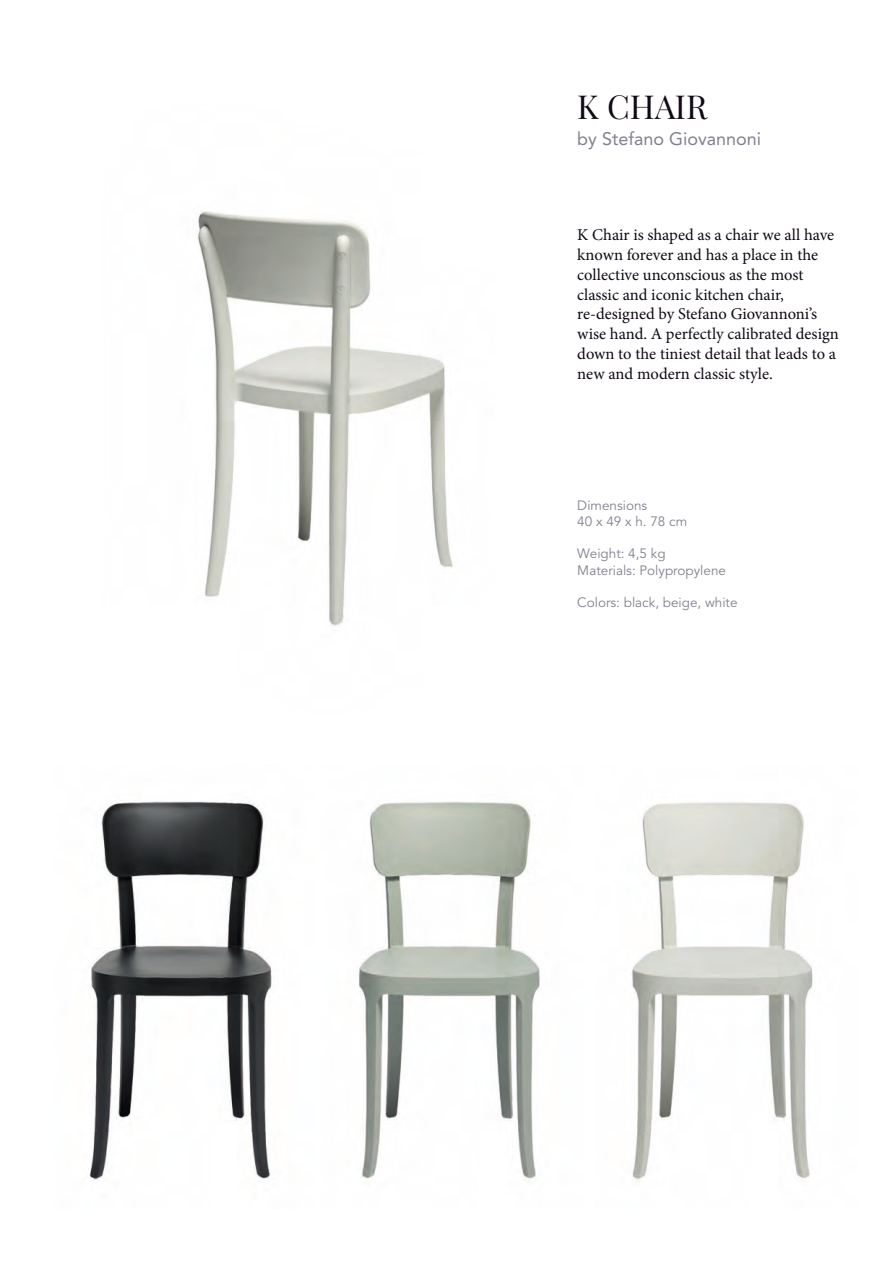
<style>
.page{position:relative;width:893px;height:1263px;background:#fff}
.page>*{position:absolute;margin:0;border:0;box-sizing:border-box;transform-origin:0 0}
.t1{font:33px "Playfair Display SC";color:#100915}
.t2{font:18px "Avenir LT Std";color:#828090}
.t3{font:16.5px/19.8px "Minion Pro";color:#100915}
.t4{font:13.5px "Avenir LT Std";color:#828090}
</style>
<div class="page">
<img style="left:89px;top:800px;width:183px;height:381px">
<img style="left:358px;top:801px;width:182px;height:379px">
<img style="left:631px;top:802px;width:182px;height:378px">
<img style="left:197px;top:211px;width:256px;height:415px">
<p class="t1" style="left:577px;top:87px;width:132px">K CHAIR</p>
<p class="t2" style="left:577px;top:128px;width:185px">by Stefano Giovannoni</p>
<p class="t3" style="left:577px;top:225px;width:258px">K Chair is shaped as a chair we all have known forever and has a place in the collective unconscious as the most classic and iconic kitchen chair,</p>
<p class="t3" style="left:577px;top:304px;width:263px">re-designed by Stefano Giovannoni’s wise hand. A perfectly calibrated design down to the tiniest detail that leads to a new and modern classic style.</p>
<p class="t4" style="left:577px;top:497px;width:72px">Dimensions</p>
<p class="t4" style="left:577px;top:514px;width:111px">40 x 49 x h. 78 cm</p>
<p class="t4" style="left:577px;top:546px;width:90px">Weight: 4,5 kg</p>
<p class="t4" style="left:577px;top:562px;width:150px">Materials: Polypropylene</p>
<p class="t4" style="left:577px;top:595px;width:162px">Colors: black, beige, white</p>
</div>
